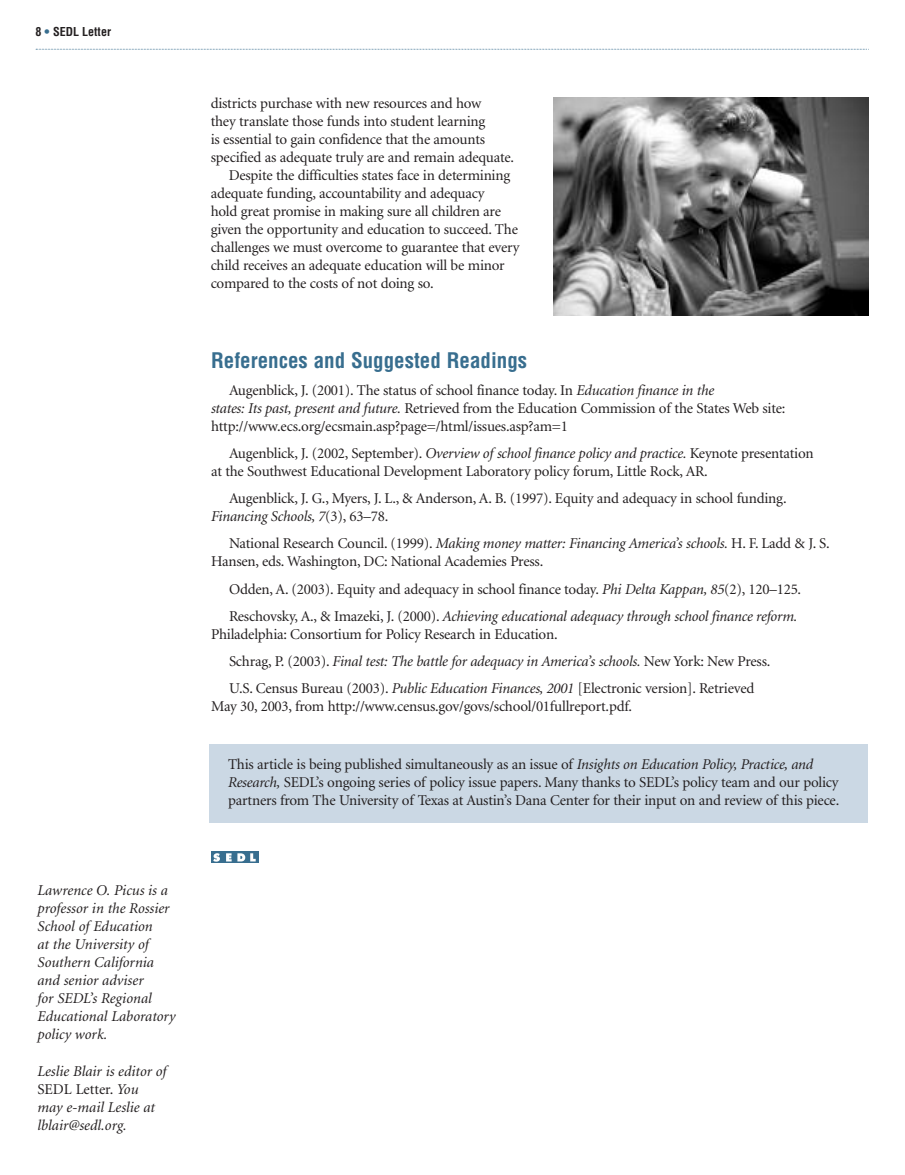
<style>
.page{position:relative;width:905px;height:1175px;background:#fff}
.page>*{position:absolute;margin:0;border:0;box-sizing:border-box;transform-origin:0 0}
.t1{font:700 condensed 21px "Helvetica";color:#386e8f}
.t2{font:15px/18px "Minion";letter-spacing:-.015em;color:#231f20}
.t3{font:italic 15px/18px "Minion";color:#231f20}
.t4{font:700 condensed 12px "Helvetica";color:#231f20}
.s1{color:#386e8f}
.s2{font-style:normal}
.s3{font-style:italic}
</style>
<div class="page">
<svg style="left:36px;top:49px;width:833px;height:1px"></svg>
<svg style="left:211px;top:852px;width:11px;height:11px"></svg>
<svg style="left:223px;top:852px;width:11px;height:11px"></svg>
<svg style="left:235px;top:852px;width:11px;height:11px"></svg>
<svg style="left:247px;top:852px;width:12px;height:11px"></svg>
<svg style="left:213px;top:853px;width:7px;height:8px"></svg>
<svg style="left:226px;top:853px;width:30px;height:8px"></svg>
<div style="left:209px;top:744px;width:658px;height:78px;background:#cbd8e4"></div>
<img style="left:554px;top:97px;width:314px;height:219px">
<p class="t4" style="left:35px;top:25px;width:77px">8 <span class="s1">•</span> SEDL Letter</p>
<p class="t3" style="left:37px;top:882px;width:140px">Lawrence O. Picus is a professor in the Rossier<br>School of Education<br>at the University of<br>Southern California and senior adviser<br>for SEDL’s Regional<br>Educational Laboratory policy work.</p>
<p class="t3" style="left:37px;top:1062px;width:131px">Leslie Blair is editor of<br><span class="s2">SEDL Letter.</span> You may e-mail Leslie at lblair@sedl.org.</p>
<p class="t2" style="left:211px;top:96px;width:272px">districts purchase with new resources and how</p>
<p class="t2" style="left:211px;top:114px;width:276px">they translate those funds into student learning</p>
<p class="t2" style="left:211px;top:132px;width:276px">is essential to gain confidence that the amounts</p>
<p class="t2" style="left:211px;top:150px;width:305px">specified as adequate truly are and remain adequate.</p>
<p class="t2" style="left:229px;top:168px;width:283px">Despite the difficulties states face in determining</p>
<p class="t2" style="left:211px;top:186px;width:275px">adequate funding, accountability and adequacy</p>
<p class="t2" style="left:211px;top:204px;width:292px">hold great promise in making sure all children are</p>
<p class="t2" style="left:211px;top:222px;width:309px">given the opportunity and education to succeed. The</p>
<p class="t2" style="left:211px;top:240px;width:310px">challenges we must overcome to guarantee that every</p>
<p class="t2" style="left:211px;top:258px;width:295px">child receives an adequate education will be minor</p>
<p class="t2" style="left:211px;top:276px;width:224px">compared to the costs of not doing so.</p>
<h1 class="t1" style="left:211px;top:349px;width:317px">References and Suggested Readings</h1>
<p class="t2" style="left:211px;top:383px;width:576px;text-indent:18px">Augenblick, J. (2001). The status of school finance today. In <span class="s3">Education finance in the<br>states: Its past, present and future.</span> Retrieved from the Education Commission of the States Web site: http://www.ecs.org/ecsmain.asp?page=/html/issues.asp?am=1</p>
<p class="t2" style="left:211px;top:446px;width:604px;text-indent:18px">Augenblick, J. (2002, September). <span class="s3">Overview of school finance policy and practice.</span> Keynote presentation at the Southwest Educational Development Laboratory policy forum, Little Rock, AR.</p>
<p class="t2" style="left:211px;top:491px;width:577px;text-indent:18px">Augenblick, J. G., Myers, J. L., &amp; Anderson, A. B. (1997). Equity and adequacy in school funding.<br><span class="s3">Financing Schools, 7</span>(3), 63–78.</p>
<p class="t2" style="left:211px;top:536px;width:620px;text-indent:18px">National Research Council. (1999). <span class="s3">Making money matter: Financing America’s schools.</span> H. F. Ladd &amp; J. S.<br>Hansen, eds. Washington, DC: National Academies Press.</p>
<p class="t2" style="left:229px;top:576px;width:573px;line-height:27px">Odden, A. (2003). Equity and adequacy in school finance today. <span class="s3">Phi Delta Kappan, 85</span>(2), 120–125.<br>Reschovsky, A., &amp; Imazeki, J. (2000). <span class="s3">Achieving educational adequacy through school finance reform.</span></p>
<p class="t2" style="left:229px;top:621px;width:543px;line-height:27px;text-indent:-18px">Philadelphia: Consortium for Policy Research in Education.<br>Schrag, P. (2003). <span class="s3">Final test: The battle for adequacy in America’s schools.</span> New York: New Press.<br>U.S. Census Bureau (2003). <span class="s3">Public Education Finances, 2001</span> [Electronic version]. Retrieved</p>
<p class="t2" style="left:211px;top:698px;width:422px">May 30, 2003, from http://www.census.gov/govs/school/01fullreport.pdf.</p>
<p class="t2" style="left:228px;top:756px;width:612px">This article is being published simultaneously as an issue of <span class="s3">Insights on Education Policy, Practice, and<br>Research,</span> SEDL’s ongoing series of policy issue papers. Many thanks to SEDL’s policy team and our policy partners from The University of Texas at Austin’s Dana Center for their input on and review of this piece.</p>
</div>
